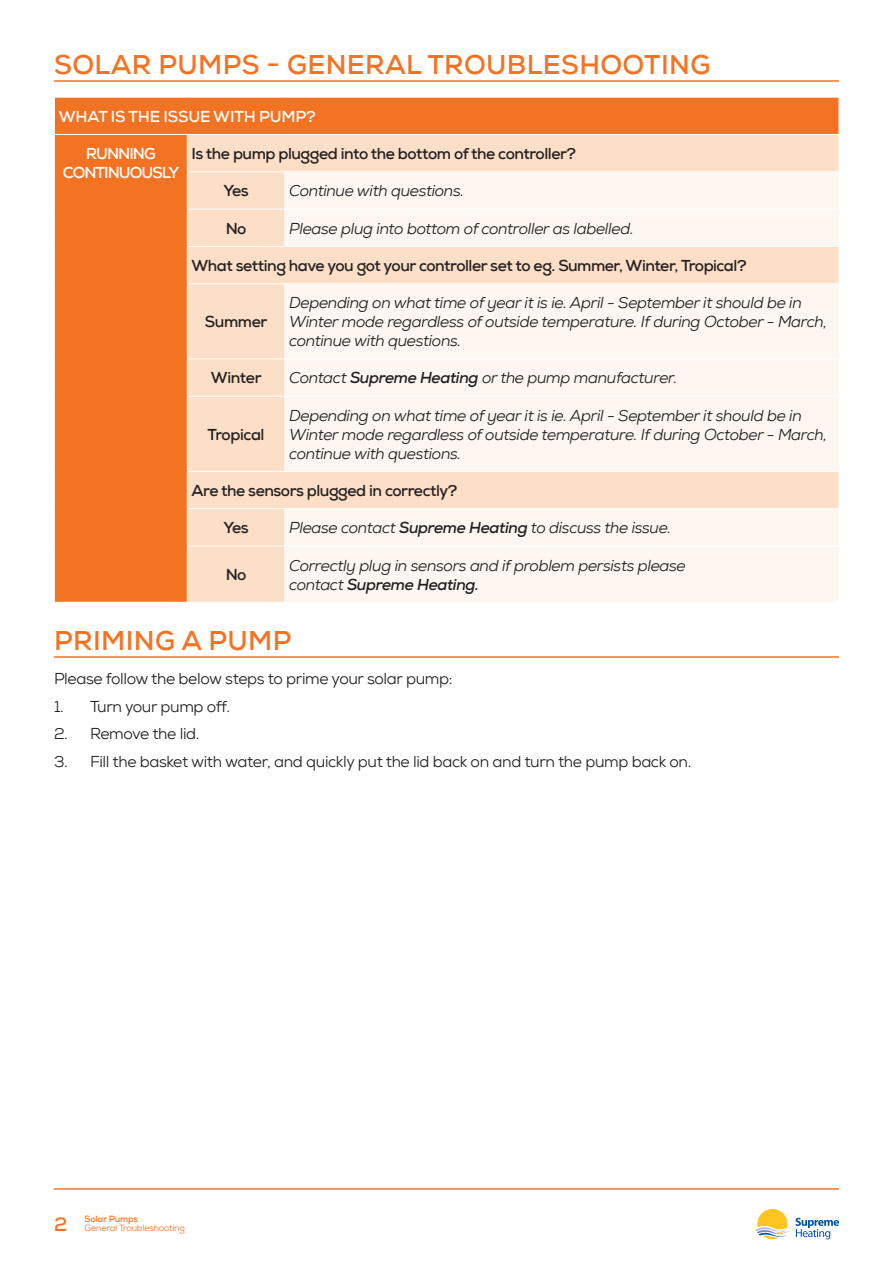
<style>
.page{position:relative;width:893px;height:1263px;background:#fff}
.page>*{position:absolute;margin:0;border:0;box-sizing:border-box;transform-origin:0 0}
.t1{font:700 27px "Nexa";letter-spacing:.015em;color:#f47323}
.Paragraph_Style_1{font:italic 15.75px/18.9px "Nexa";letter-spacing:-.025em;color:#231f20}
.Paragraph_Style_1-2{font:700 15.75px "Nexa";letter-spacing:-.03em;color:#231f20}
.Paragraph_Style_1-3{font:15.75px "Nexa";letter-spacing:-.025em;color:#231f20}
.Paragraph_Style_1-4{font:700 15.75px "Nexa";letter-spacing:-.01em;color:#fff}
.Paragraph_Style_1-5{font:700 15.75px/18.9px "Nexa";letter-spacing:-.06em;color:#fff;text-align:center}
.t2{font:9px/9px "Nexa";letter-spacing:-.025em;color:#f47323}
.s1{font-weight:700}
.s2{font-weight:700;font-size:19.5px}
</style>
<div class="page">
<svg style="left:755px;top:1209px;width:84px;height:30px"></svg>
<hr style="left:54px;top:1188px;width:785px;height:2px;background:#f47323">
<hr style="left:54px;top:80px;width:785px;height:2px;background:#f47323">
<hr style="left:54px;top:656px;width:785px;height:2px;background:#f47323">
<div style="left:55px;top:98px;width:784px;height:504px;background:#f47323"></div>
<div style="left:188px;top:135px;width:651px;height:467px;background:#fddec7"></div>
<svg style="left:285px;top:172px;width:554px;height:430px;fill:#fef6f0"></svg>
<div style="left:187px;top:396px;width:98px;height:75px;background:#fddec7"></div>
<hr style="left:187px;top:134px;width:98px;height:1px;background:#fff">
<hr style="left:285px;top:134px;width:554px;height:1px;background:#fff">
<hr style="left:187px;top:171px;width:98px;height:1px;background:#fff">
<hr style="left:285px;top:171px;width:554px;height:1px;background:#fff">
<hr style="left:285px;top:172px;width:1px;height:37px;background:#fff">
<hr style="left:187px;top:209px;width:98px;height:1px;background:#fff">
<hr style="left:285px;top:209px;width:554px;height:1px;background:#fff">
<hr style="left:285px;top:209px;width:1px;height:37px;background:#fff">
<hr style="left:187px;top:246px;width:98px;height:1px;background:#fff">
<hr style="left:285px;top:246px;width:554px;height:1px;background:#fff">
<hr style="left:187px;top:283px;width:98px;height:1px;background:#fff">
<hr style="left:285px;top:283px;width:554px;height:1px;background:#fff">
<hr style="left:285px;top:284px;width:1px;height:74px;background:#fff">
<hr style="left:187px;top:358px;width:98px;height:1px;background:#fff">
<hr style="left:285px;top:358px;width:554px;height:1px;background:#fff">
<hr style="left:285px;top:359px;width:1px;height:37px;background:#fff">
<hr style="left:187px;top:396px;width:98px;height:1px;background:#fff">
<hr style="left:285px;top:396px;width:554px;height:1px;background:#fff">
<hr style="left:285px;top:397px;width:1px;height:74px;background:#fff">
<hr style="left:187px;top:471px;width:98px;height:1px;background:#fff">
<hr style="left:285px;top:471px;width:554px;height:1px;background:#fff">
<hr style="left:187px;top:508px;width:98px;height:1px;background:#fff">
<hr style="left:285px;top:508px;width:554px;height:1px;background:#fff">
<hr style="left:285px;top:509px;width:1px;height:37px;background:#fff">
<hr style="left:187px;top:546px;width:98px;height:1px;background:#fff">
<hr style="left:285px;top:546px;width:554px;height:1px;background:#fff">
<hr style="left:285px;top:546px;width:1px;height:56px;background:#fff">
<hr style="left:54px;top:134px;width:133px;height:1px;background:#fff">
<hr style="left:187px;top:135px;width:1px;height:36px;background:#fff">
<hr style="left:187px;top:172px;width:1px;height:37px;background:#fff">
<hr style="left:187px;top:209px;width:1px;height:37px;background:#fff">
<hr style="left:187px;top:247px;width:1px;height:36px;background:#fff">
<hr style="left:187px;top:284px;width:1px;height:74px;background:#fff">
<hr style="left:187px;top:359px;width:1px;height:37px;background:#fff">
<hr style="left:187px;top:397px;width:1px;height:74px;background:#fff">
<hr style="left:187px;top:472px;width:1px;height:36px;background:#fff">
<hr style="left:187px;top:509px;width:1px;height:37px;background:#fff">
<hr style="left:187px;top:546px;width:1px;height:56px;background:#fff">
<p class="t1" style="left:54px;top:48px;width:658px">SOLAR PUMPS - GENERAL TROUBLESHOOTING</p>
<p class="Paragraph_Style_1-4" style="left:59px;top:106px;width:258px">WHAT IS THE ISSUE WITH PUMP?</p>
<p class="Paragraph_Style_1-5" style="left:63px;top:144px;width:118px">RUNNING<br>CONTINUOUSLY</p>
<p class="Paragraph_Style_1-2" style="left:192px;top:143px;width:386px">Is the pump plugged into the bottom of the controller?</p>
<p class="Paragraph_Style_1-2" style="left:223px;top:181px;width:27px">Yes</p>
<p class="Paragraph_Style_1" style="left:289px;top:181px;width:176px">Continue with questions.</p>
<p class="Paragraph_Style_1-2" style="left:226px;top:218px;width:22px">No</p>
<p class="Paragraph_Style_1" style="left:289px;top:219px;width:346px">Please plug into bottom of controller as labelled.</p>
<p class="Paragraph_Style_1-2" style="left:192px;top:255px;width:556px">What setting have you got your controller set to eg. Summer, Winter, Tropical?</p>
<p class="Paragraph_Style_1-2" style="left:205px;top:312px;width:64px">Summer</p>
<p class="Paragraph_Style_1" style="left:289px;top:293px;width:539px">Depending on what time of year it is ie. April - September it should be in<br>Winter mode regardless of outside temperature. If during October - March, continue with questions.</p>
<p class="Paragraph_Style_1-2" style="left:211px;top:368px;width:52px">Winter</p>
<p class="Paragraph_Style_1" style="left:289px;top:369px;width:390px">Contact <span class="s1">Supreme Heating</span> or the pump manufacturer.</p>
<p class="Paragraph_Style_1" style="left:289px;top:406px;width:539px">Depending on what time of year it is ie. April - September it should be in<br>Winter mode regardless of outside temperature. If during October - March, continue with questions.</p>
<p class="Paragraph_Style_1-2" style="left:192px;top:480px;width:267px">Are the sensors plugged in correctly?</p>
<p class="Paragraph_Style_1-2" style="left:223px;top:518px;width:27px">Yes</p>
<p class="Paragraph_Style_1" style="left:289px;top:518px;width:383px">Please contact <span class="s1">Supreme Heating</span> to discuss the issue.</p>
<p class="Paragraph_Style_1-2" style="left:226px;top:564px;width:22px">No</p>
<p class="Paragraph_Style_1" style="left:289px;top:556px;width:398px">Correctly plug in sensors and if problem persists please contact <span class="s1">Supreme Heating.</span></p>
<p class="Paragraph_Style_1-2" style="left:208px;top:424px;width:58px">Tropical</p>
<p class="t1" style="left:54px;top:623px;width:239px">PRIMING A PUMP</p>
<p class="Paragraph_Style_1-3" style="left:54px;top:669px;width:400px">Please follow the below steps to prime your solar pump:</p>
<p class="Paragraph_Style_1-3" style="left:54px;top:696px;width:178px">1. Turn your pump off.</p>
<p class="Paragraph_Style_1-3" style="left:54px;top:724px;width:147px">2. Remove the lid.</p>
<p class="Paragraph_Style_1-3" style="left:54px;top:751px;width:639px">3. Fill the basket with water, and quickly put the lid back on and turn the pump back on.</p>
<p class="t2" style="left:54px;top:1214px;width:132px;text-indent:31px"><span class="s1">Solar Pumps<br></span><span class="s2">2</span> General Troubleshooting</p>
</div>
